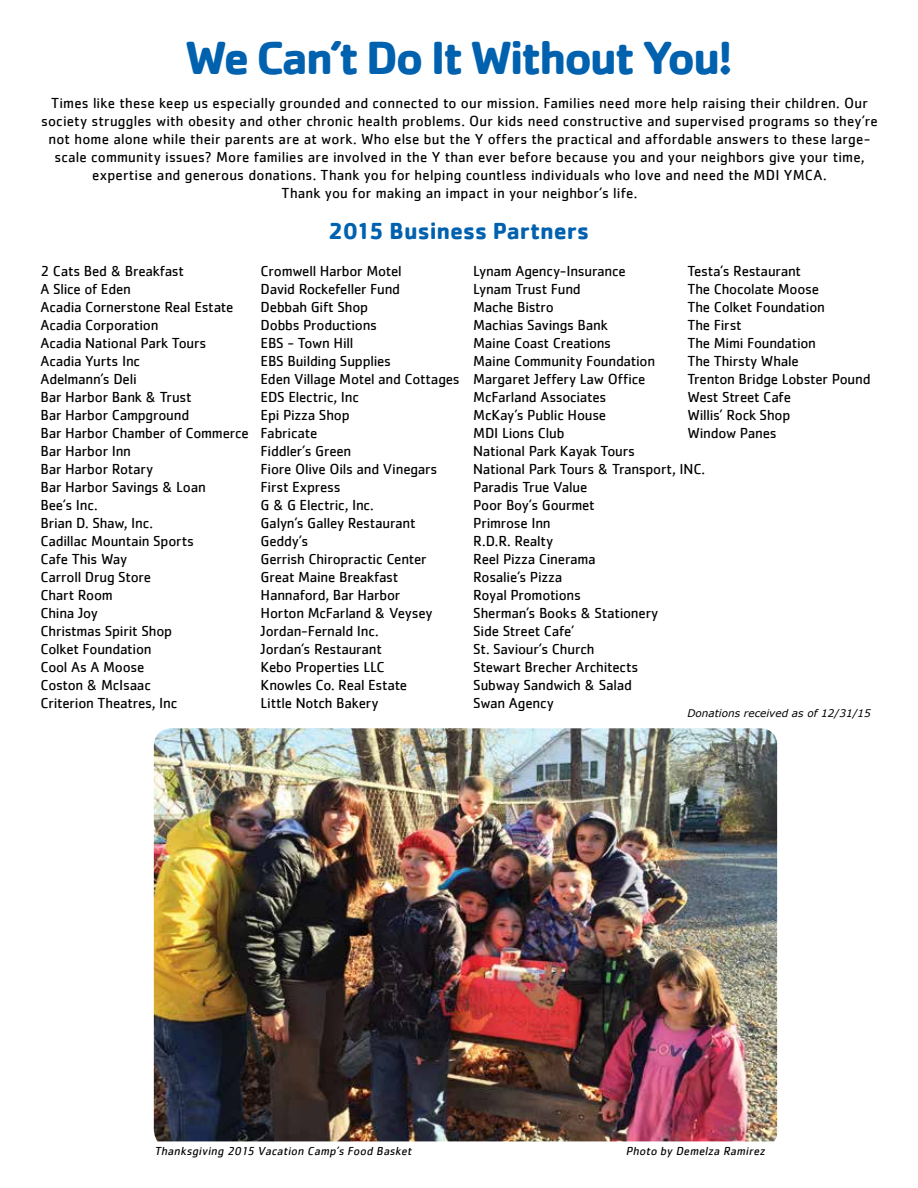
<style>
.page{position:relative;width:918px;height:1188px;background:#fff}
.page>*{position:absolute;margin:0;border:0;box-sizing:border-box;transform-origin:0 0}
.t1{font:700 48px "Cachet";letter-spacing:-.055em;color:#0061af}
.t2{font:700 24px "Cachet";letter-spacing:-.01em;color:#0061af}
.t3{font:15px/18px "Cachet";letter-spacing:-.015em;color:#000}
.t4{font:15px/18px "Cachet";letter-spacing:.01em;color:#000;text-align:center}
.t5{font:italic 12px "Cachet";color:#000}
.t6{font:italic 10.5px "Verdana";color:#000}
</style>
<div class="page">
<img style="left:154px;top:728px;width:623px;height:413px">
<h1 class="t1" style="left:185px;top:27px;width:549px">We Can’t Do It Without You!</h1>
<p class="t4" style="left:41px;top:93px;width:838px">Times like these keep us especially grounded and connected to our mission. Families need more help raising their children. Our society struggles with obesity and other chronic health problems. Our kids need constructive and supervised programs so they’re not home alone while their parents are at work. Who else but the Y offers the practical and affordable answers to these large&shy;scale community issues? More families are involved in the Y than ever before because you and your neighbors give your time, expertise and generous donations. Thank you for helping countless individuals who love and need the MDI YMCA.<br>Thank you for making an impact in your neighbor’s life.</p>
<h2 class="t2" style="left:329px;top:215px;width:262px">2015 Business Partners</h2>
<p class="t3" style="left:687px;top:262px;width:185px">Testa’s Restaurant<br>The Chocolate Moose<br>The Colket Foundation<br>The First<br>The Mimi Foundation<br>The Thirsty Whale<br>Trenton Bridge Lobster Pound<br>West Street Cafe<br>Willis’ Rock Shop<br>Window Panes</p>
<p class="t3" style="left:40px;top:262px;width:210px">2 Cats Bed &amp; Breakfast<br>A Slice of Eden<br>Acadia Cornerstone Real Estate<br>Acadia Corporation<br>Acadia National Park Tours<br>Acadia Yurts Inc<br>Adelmann’s Deli<br>Bar Harbor Bank &amp; Trust<br>Bar Harbor Campground<br>Bar Harbor Chamber of Commerce<br>Bar Harbor Inn<br>Bar Harbor Rotary<br>Bar Harbor Savings &amp; Loan<br>Bee’s Inc.<br>Brian D. Shaw, Inc.<br>Cadillac Mountain Sports<br>Cafe This Way<br>Carroll Drug Store<br>Chart Room<br>China Joy<br>Christmas Spirit Shop<br>Colket Foundation<br>Cool As A Moose<br>Coston &amp; McIsaac<br>Criterion Theatres, Inc</p>
<p class="t3" style="left:261px;top:262px;width:201px">Cromwell Harbor Motel<br>David Rockefeller Fund<br>Debbah Gift Shop<br>Dobbs Productions<br>EBS - Town Hill<br>EBS Building Supplies<br>Eden Village Motel and Cottages<br>EDS Electric, Inc<br>Epi Pizza Shop<br>Fabricate<br>Fiddler’s Green<br>Fiore Olive Oils and Vinegars<br>First Express<br>G &amp; G Electric, Inc.<br>Galyn’s Galley Restaurant<br>Geddy’s<br>Gerrish Chiropractic Center<br>Great Maine Breakfast<br>Hannaford, Bar Harbor<br>Horton McFarland &amp; Veysey<br>Jordan-Fernald Inc.<br>Jordan’s Restaurant<br>Kebo Properties LLC<br>Knowles Co. Real Estate<br>Little Notch Bakery</p>
<p class="t3" style="left:473px;top:262px;width:233px">Lynam Agency-Insurance<br>Lynam Trust Fund<br>Mache Bistro<br>Machias Savings Bank<br>Maine Coast Creations<br>Maine Community Foundation<br>Margaret Jeffery Law Office<br>McFarland Associates<br>McKay’s Public House<br>MDI Lions Club<br>National Park Kayak Tours<br>National Park Tours &amp; Transport, INC.<br>Paradis True Value<br>Poor Boy’s Gourmet<br>Primrose Inn<br>R.D.R. Realty<br>Reel Pizza Cinerama<br>Rosalie’s Pizza<br>Royal Promotions<br>Sherman’s Books &amp; Stationery<br>Side Street Cafe’<br>St. Saviour’s Church<br>Stewart Brecher Architects<br>Subway Sandwich &amp; Salad<br>Swan Agency</p>
<p class="t6" style="left:687px;top:706px;width:185px">Donations received as of 12/31/15</p>
<p class="t5" style="left:154px;top:1144px;width:261px">Thanksgiving 2015 Vacation Camp’s Food Basket</p>
<p class="t5" style="left:626px;top:1144px;width:143px">Photo by Demelza Ramirez</p>
</div>
